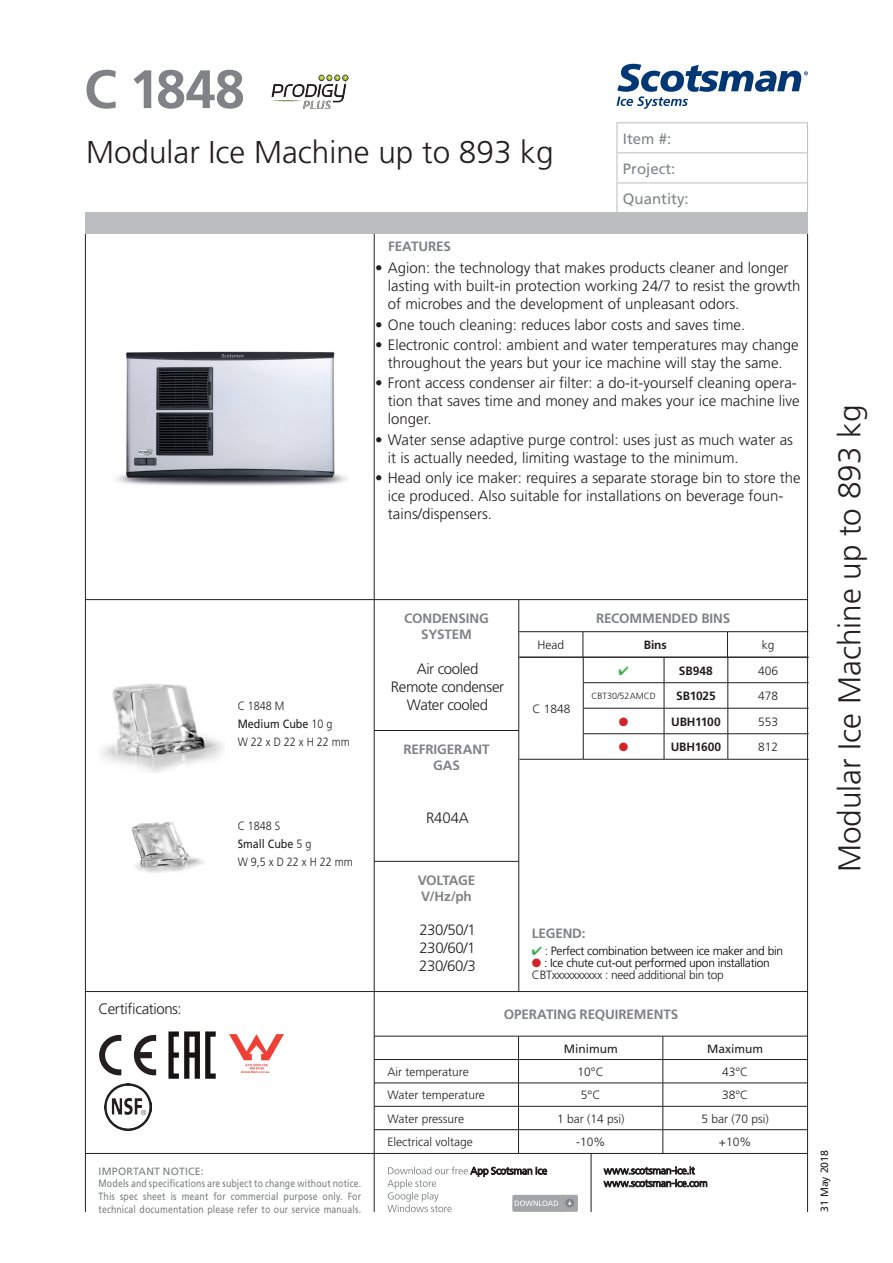
<style>
.page{position:relative;width:893px;height:1263px;background:#fff}
.page>*{position:absolute;margin:0;border:0;box-sizing:border-box;transform-origin:0 0}
.t1{font:700 54px "Frutiger";color:#808285}
.t2{font:300 31.5px "Frutiger";color:#231f20}
.t3{font:300 15px/18px "Frutiger";color:#231f20}
.t4{font:300 15px/18px "Frutiger";letter-spacing:-.025em;color:#231f20;text-align:center}
.t5{font:15px/30px "Frutiger";color:#818486}
.t6{font:700 13.5px/16.2px "Frutiger";letter-spacing:-.01em;color:#808285;text-align:center}
.t7{font:300 12px "Frutiger";color:#231f20}
.t8{font:300 12px/12px "Frutiger";letter-spacing:-.025em;color:#000}
.t9{font:300 12px/18px "Frutiger";color:#231f20;scale:.9 1}
.t10{font:700 12px "Frutiger";letter-spacing:-.01em;color:#231f20}
.t11{font:12px "Frutiger";color:#231f20}
.t12{font:12px "Zapf Dingbats ITC";color:#d1232a}
.t13{font:10.5px/12.6px "Frutiger";letter-spacing:.02em;color:#7c7f7f}
.t14{font:10.5px "Frutiger";color:#231f20}
.t15{font:300 9px "Frutiger";color:#231f20}
.s1{font-weight:400}
.s2{color:#40ae49}
.s3{color:#231f20}
.s4{color:#d1232a}
</style>
<div class="page">
<hr style="left:374px;top:1036px;width:144px;height:1px;background:#231f20">
<hr style="left:518px;top:1036px;width:145px;height:1px;background:#231f20">
<hr style="left:663px;top:1036px;width:144px;height:1px;background:#231f20">
<hr style="left:374px;top:1059px;width:144px;height:1px;background:#231f20">
<hr style="left:518px;top:1059px;width:145px;height:1px;background:#231f20">
<hr style="left:663px;top:1059px;width:144px;height:1px;background:#231f20">
<hr style="left:374px;top:1083px;width:144px;height:1px;background:#231f20">
<hr style="left:518px;top:1083px;width:145px;height:1px;background:#231f20">
<hr style="left:663px;top:1083px;width:144px;height:1px;background:#231f20">
<hr style="left:374px;top:1106px;width:144px;height:1px;background:#231f20">
<hr style="left:518px;top:1106px;width:145px;height:1px;background:#231f20">
<hr style="left:663px;top:1106px;width:144px;height:1px;background:#231f20">
<hr style="left:374px;top:1129px;width:144px;height:1px;background:#231f20">
<hr style="left:518px;top:1129px;width:145px;height:1px;background:#231f20">
<svg style="left:518px;top:1036px;width:1px;height:117px"></svg>
<hr style="left:663px;top:1129px;width:144px;height:1px;background:#231f20">
<svg style="left:663px;top:1036px;width:1px;height:117px"></svg>
<hr style="left:85px;top:234px;width:1px;height:978px;background:#231f20">
<hr style="left:807px;top:234px;width:1px;height:978px;background:#231f20">
<svg style="left:617px;top:64px;width:191px;height:45px"></svg>
<div style="left:85px;top:213px;width:723px;height:21px;background:#bcbdc0"></div>
<hr style="left:374px;top:234px;width:1px;height:978px;background:#231f20">
<hr style="left:85px;top:599px;width:722px;height:1px;background:#231f20">
<hr style="left:374px;top:730px;width:145px;height:1px;background:#231f20">
<hr style="left:374px;top:861px;width:145px;height:1px;background:#231f20">
<hr style="left:518px;top:600px;width:1px;height:391px;background:#231f20">
<hr style="left:85px;top:991px;width:722px;height:1px;background:#231f20">
<hr style="left:591px;top:1153px;width:1px;height:59px;background:#231f20">
<svg style="left:603px;top:1166px;width:104px;height:21px"></svg>
<hr style="left:85px;top:1153px;width:722px;height:1px;background:#231f20">
<hr style="left:617px;top:122px;width:191px;height:1px;background:#babdbe">
<svg style="left:617px;top:123px;width:1px;height:29px"></svg>
<svg style="left:807px;top:123px;width:1px;height:29px"></svg>
<hr style="left:617px;top:152px;width:191px;height:1px;background:#babdbe">
<hr style="left:617px;top:153px;width:1px;height:30px;background:#babdbe">
<hr style="left:807px;top:153px;width:1px;height:30px;background:#babdbe">
<hr style="left:617px;top:183px;width:191px;height:1px;background:#babdbe">
<hr style="left:617px;top:183px;width:1px;height:30px;background:#babdbe">
<hr style="left:807px;top:183px;width:1px;height:30px;background:#babdbe">
<svg style="left:387px;top:1166px;width:191px;height:46px"></svg>
<hr style="left:519px;top:631px;width:64px;height:1px;background:#231f20">
<hr style="left:583px;top:631px;width:144px;height:1px;background:#231f20">
<hr style="left:727px;top:631px;width:81px;height:1px;background:#231f20">
<img style="left:116px;top:351px;width:230px;height:135px">
<img style="left:101px;top:684px;width:123px;height:88px">
<img style="left:131px;top:822px;width:73px;height:51px">
<img style="left:271px;top:75px;width:78px;height:34px">
<svg style="left:134px;top:1035px;width:22px;height:40px"></svg>
<svg style="left:99px;top:1035px;width:22px;height:40px"></svg>
<svg style="left:168px;top:1031px;width:48px;height:48px"></svg>
<img style="left:230px;top:1034px;width:53px;height:39px">
<img style="left:104px;top:1083px;width:48px;height:47px">
<hr style="left:583px;top:682px;width:81px;height:1px;background:#231f20">
<hr style="left:583px;top:708px;width:81px;height:1px;background:#231f20">
<hr style="left:583px;top:733px;width:81px;height:1px;background:#231f20">
<svg style="left:583px;top:632px;width:1px;height:127px"></svg>
<svg style="left:664px;top:658px;width:1px;height:101px"></svg>
<hr style="left:519px;top:759px;width:64px;height:1px;background:#231f20">
<hr style="left:583px;top:759px;width:81px;height:1px;background:#231f20">
<hr style="left:664px;top:682px;width:64px;height:1px;background:#231f20">
<hr style="left:728px;top:682px;width:81px;height:1px;background:#231f20">
<hr style="left:664px;top:708px;width:64px;height:1px;background:#231f20">
<hr style="left:728px;top:708px;width:81px;height:1px;background:#231f20">
<hr style="left:664px;top:733px;width:64px;height:1px;background:#231f20">
<hr style="left:728px;top:733px;width:81px;height:1px;background:#231f20">
<svg style="left:727px;top:632px;width:2px;height:127px"></svg>
<hr style="left:664px;top:759px;width:64px;height:1px;background:#231f20">
<hr style="left:728px;top:759px;width:81px;height:1px;background:#231f20">
<hr style="left:519px;top:657px;width:64px;height:1px;background:#231f20">
<hr style="left:583px;top:657px;width:81px;height:1px;background:#231f20">
<hr style="left:664px;top:657px;width:64px;height:1px;background:#231f20">
<hr style="left:728px;top:657px;width:81px;height:1px;background:#231f20">
<h1 class="t1" style="left:84px;top:58px;width:162px">C 1848</h1>
<h2 class="t2" style="left:86px;top:134px;width:469px">Modular Ice Machine up to 893 kg</h2>
<p class="t6" style="left:388px;top:238px;width:64px">FEATURES</p>
<p class="t5" style="left:623px;top:123px;width:67px">Item #:<br>Project:<br>Quantity:</p>
<p class="t3" style="left:388px;top:259px;width:414px;text-indent:-13px">• Agion: the technology that makes products cleaner and longer lasting with built-in protection working 24/7 to resist the growth of microbes and the development of unpleasant odors.</p>
<p class="t3" style="left:375px;top:315px;width:372px">• One touch cleaning: reduces labor costs and saves time.</p>
<p class="t3" style="left:375px;top:336px;width:425px;text-align:center">• Electronic control: ambient and water temperatures may change throughout the years but your ice machine will stay the same.</p>
<p class="t3" style="left:388px;top:374px;width:413px;text-indent:-13px">• Front access condenser air filter: a do-it-yourself cleaning opera&shy;tion that saves time and money and makes your ice machine live longer.</p>
<p class="t3" style="left:388px;top:430px;width:407px;text-indent:-13px">• Water sense adaptive purge control: uses just as much water as it is actually needed, limiting wastage to the minimum.</p>
<p class="t3" style="left:388px;top:469px;width:414px;text-indent:-13px">• Head only ice maker: requires a separate storage bin to store the ice produced. Also suitable for installations on beverage foun&shy;tains/dispensers.</p>
<p class="t9" style="left:238px;top:697px;width:126px">C 1848 M<br><span class="s1">Medium Cube</span> 10 g<br>W 22 x D 22 x H 22 mm</p>
<p class="t4" style="left:99px;top:1000px;width:85px">Certifications:</p>
<p class="t9" style="left:238px;top:817px;width:130px">C 1848 S<br><span class="s1">Small Cube</span> 5 g<br>W 9,5 x D 22 x H 22 mm</p>
<p class="t13" style="left:99px;top:1165px;width:264px">IMPORTANT NOTICE:<br>Models and specifications are subject to change without notice.<br>This spec sheet is meant for commercial purpose only. For technical documentation please refer to our service manuals.</p>
<p class="t6" style="left:404px;top:610px;width:86px">CONDENSING<br>SYSTEM</p>
<p class="t4" style="left:391px;top:660px;width:115px">Air cooled<br>Remote condenser<br>Water cooled</p>
<p class="t6" style="left:403px;top:741px;width:88px">REFRIGERANT<br>GAS</p>
<p class="t3" style="left:426px;top:808px;width:44px">R404A</p>
<p class="t6" style="left:418px;top:872px;width:59px;text-align:left">VOLTAGE<br>V/Hz/ph</p>
<p class="t3" style="left:419px;top:921px;width:58px;text-align:justify">230/50/1<br>230/60/1<br>230/60/3</p>
<p class="t6" style="left:596px;top:610px;width:136px">RECOMMENDED BINS</p>
<p class="t7" style="left:538px;top:638px;width:28px">Head</p>
<p class="t10" style="left:644px;top:638px;width:24px">Bins</p>
<p class="t7" style="left:762px;top:638px;width:14px">kg</p>
<p class="t7" style="left:532px;top:702px;width:40px">C 1848</p>
<p class="t10" style="left:679px;top:663px;width:35px">SB948</p>
<p class="t7" style="left:758px;top:664px;width:22px">406</p>
<p class="t15" style="left:592px;top:691px;width:66px">CBT30/52AMCD</p>
<p class="t10" style="left:676px;top:689px;width:41px">SB1025</p>
<p class="t7" style="left:758px;top:689px;width:22px">478</p>
<p class="t12" style="left:619px;top:716px;width:11px">●</p>
<p class="t10" style="left:671px;top:714px;width:51px">UBH1100</p>
<p class="t7" style="left:758px;top:715px;width:22px">553</p>
<p class="t12" style="left:619px;top:741px;width:11px">●</p>
<p class="t10" style="left:671px;top:740px;width:52px">UBH1600</p>
<p class="t7" style="left:758px;top:740px;width:22px">812</p>
<p class="t6" style="left:532px;top:925px;width:55px">LEGEND:</p>
<p class="t8" style="left:532px;top:944px;width:253px"><span class="s2">✔</span> <span class="s3">:</span> Perfect combination between ice maker and bin</p>
<p class="t8" style="left:532px;top:956px;width:239px"><span class="s4">●</span> : Ice chute cut-out performed upon installation<br><span class="s3">CBTxxxxxxxxxx : need additional bin top</span></p>
<p class="t6" style="left:504px;top:1006px;width:176px">OPERATING REQUIREMENTS</p>
<p class="t11" style="left:564px;top:1041px;width:55px">Minimum</p>
<p class="t11" style="left:707px;top:1041px;width:58px">Maximum</p>
<p class="t7" style="left:388px;top:1065px;width:83px">Air temperature</p>
<p class="t7" style="left:578px;top:1065px;width:28px">10°C</p>
<p class="t7" style="left:722px;top:1065px;width:28px">43°C</p>
<p class="t7" style="left:388px;top:1088px;width:99px">Water temperature</p>
<p class="t7" style="left:581px;top:1088px;width:21px">5°C</p>
<p class="t7" style="left:722px;top:1088px;width:28px">38°C</p>
<p class="t7" style="left:388px;top:1112px;width:78px">Water pressure</p>
<p class="t7" style="left:557px;top:1112px;width:69px">1 bar (14 psi)</p>
<p class="t7" style="left:701px;top:1112px;width:69px">5 bar (70 psi)</p>
<p class="t7" style="left:388px;top:1135px;width:87px">Electrical voltage</p>
<p class="t7" style="left:576px;top:1135px;width:31px">-10%</p>
<p class="t7" style="left:719px;top:1135px;width:34px">+10%</p>
<h2 class="t2" style="left:832px;top:872px;width:469px;rotate:-90deg">Modular Ice Machine up to 893 kg</h2>
<p class="t14" style="left:818px;top:1212px;width:63px;rotate:-90deg">31 May 2018</p>
</div>
